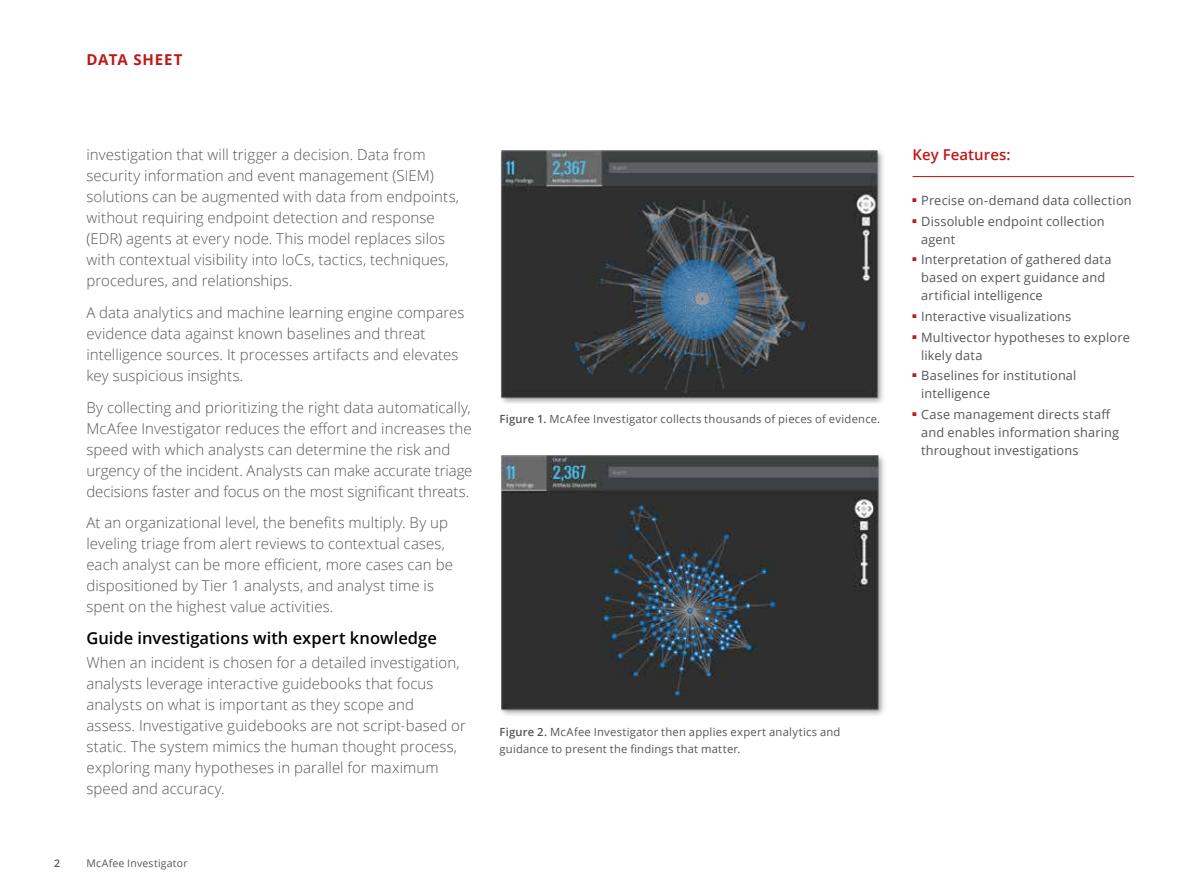
<style>
.page{position:relative;width:1188px;height:891px;background:#fff}
.page>*{position:absolute;margin:0;border:0;box-sizing:border-box;transform-origin:0 0}
.t1{font:600 16.5px "Open Sans";color:#000}
.t2{font:300 15px/21px "Open Sans";letter-spacing:.005em;color:#53565a}
.t3{font:600 15px "Open Sans";letter-spacing:.005em;color:#c01818}
.t4{font:700 15px "Open Sans";letter-spacing:.055em;color:#c01818}
.t5{font:12.75px/18px "Open Sans";letter-spacing:.015em;color:#53565a}
.t6{font:11.25px/16.5px "Open Sans";letter-spacing:.02em;color:#53565a}
.t7{font:10.5px "Open Sans";letter-spacing:.02em;color:#53565a}
.t8{font:600 10.5px "Open Sans";color:#53565a}
.s1{font-weight:600}
</style>
<div class="page">
<hr style="left:913px;top:176px;width:221px;height:1px;background:#c01818">
<img style="left:500px;top:150px;width:383px;height:253px">
<img style="left:501px;top:455px;width:383px;height:260px">
<p class="t4" style="left:86px;top:49px;width:98px">DATA SHEET</p>
<p class="t2" style="left:86px;top:144px;width:374px">investigation that will trigger a decision. Data from security information and event management (SIEM) solutions can be augmented with data from endpoints, without requiring endpoint detection and response (EDR) agents at every node. This model replaces silos with contextual visibility into IoCs, tactics, techniques, procedures, and relationships.</p>
<p class="t2" style="left:86px;top:301px;width:380px">A data analytics and machine learning engine compares evidence data against known baselines and threat intelligence sources. It processes artifacts and elevates key suspicious insights.</p>
<p class="t2" style="left:86px;top:396px;width:388px">By collecting and prioritizing the right data automatically, McAfee Investigator reduces the effort and increases the speed with which analysts can determine the risk and urgency of the incident. Analysts can make accurate triage decisions faster and focus on the most significant threats.</p>
<p class="t2" style="left:86px;top:512px;width:368px">At an organizational level, the benefits multiply. By up leveling triage from alert reviews to contextual cases, each analyst can be more efficient, more cases can be dispositioned by Tier 1 analysts, and analyst time is spent on the highest value activities.</p>
<p class="t1" style="left:86px;top:627px;width:352px">Guide investigations with expert knowledge</p>
<p class="t2" style="left:86px;top:652px;width:381px">When an incident is chosen for a detailed investigation, analysts leverage interactive guidebooks that focus analysts on what is important as they scope and assess. Investigative guidebooks are not script-based or static. The system mimics the human thought process, exploring many hypotheses in parallel for maximum speed and accuracy.</p>
<p class="t8" style="left:54px;top:856px;width:7px">2</p>
<p class="t7" style="left:86px;top:856px;width:103px">McAfee Investigator</p>
<p class="t6" style="left:500px;top:410px;width:382px"><span class="s1">Figure 1.</span> McAfee Investigator collects thousands of pieces of evidence.</p>
<p class="t6" style="left:500px;top:723px;width:343px"><span class="s1">Figure 2.</span> McAfee Investigator then applies expert analytics and guidance to present the findings that matter.</p>
<p class="t3" style="left:913px;top:144px;width:100px">Key Features:</p>
<p class="t5" style="left:913px;top:191px;width:221px"><sup>■</sup> Precise on-demand data collection</p>
<p class="t5" style="left:921px;top:212px;width:185px;text-indent:-9px"><sup>■</sup> Dissoluble endpoint collection agent</p>
<p class="t5" style="left:921px;top:250px;width:192px;text-indent:-9px"><sup>■</sup> Interpretation of gathered data based on expert guidance and artificial intelligence</p>
<p class="t5" style="left:913px;top:307px;width:160px"><sup>■</sup> Interactive visualizations</p>
<p class="t5" style="left:921px;top:328px;width:210px;text-indent:-9px"><sup>■</sup> Multivector hypotheses to explore likely data</p>
<p class="t5" style="left:921px;top:367px;width:157px;text-indent:-9px"><sup>■</sup> Baselines for institutional intelligence</p>
<p class="t5" style="left:921px;top:405px;width:199px;text-indent:-9px"><sup>■</sup> Case management directs staff and enables information sharing throughout investigations</p>
</div>
